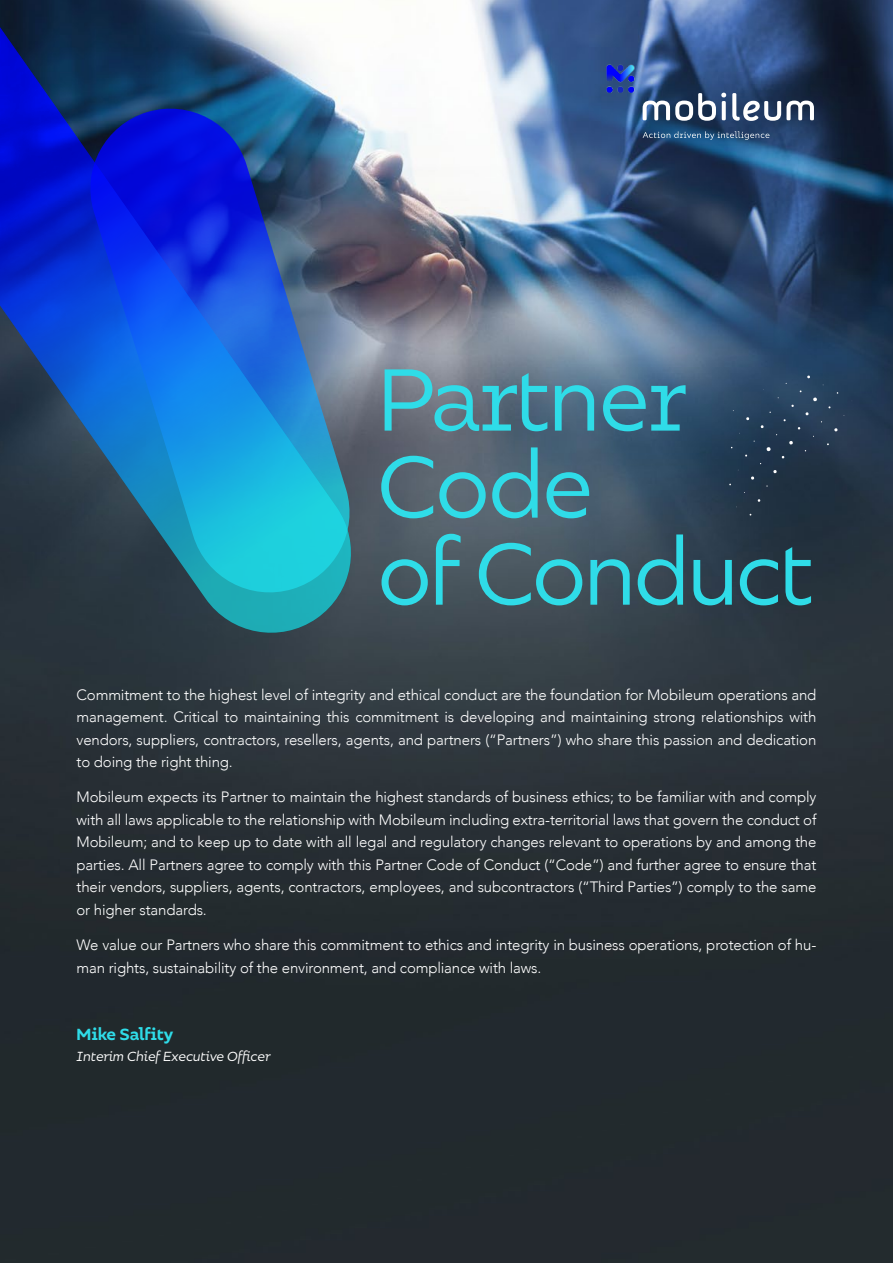
<style>
.page{position:relative;width:893px;height:1263px;background:#fff}
.page>*{position:absolute;margin:0;border:0;box-sizing:border-box;transform-origin:0 0}
.t1{font:90px/87px "Bilbao";letter-spacing:-.025em;color:#2fdce8}
.t2{font:500 16.5px "Bilbao";color:#2fdce8}
.t3{font:300 15px/22.5px "Avenir";letter-spacing:-.01em;color:#fff;text-align:justify}
.t4{font:italic 13.5px "Bilbao";color:#fff}
</style>
<div class="page">
<img style="left:0;top:0;width:893px;height:1263px">
<svg style="left:720px;top:497px;width:4px;height:4px"></svg>
<svg style="left:792px;top:536px;width:5px;height:6px"></svg>
<svg style="left:751px;top:476px;width:3px;height:4px"></svg>
<svg style="left:773px;top:470px;width:4px;height:3px"></svg>
<svg style="left:845px;top:510px;width:4px;height:3px"></svg>
<svg style="left:766px;top:447px;width:5px;height:4px"></svg>
<svg style="left:760px;top:425px;width:4px;height:3px"></svg>
<svg style="left:789px;top:441px;width:4px;height:4px"></svg>
<svg style="left:732px;top:371px;width:6px;height:6px"></svg>
<svg style="left:805px;top:412px;width:4px;height:3px"></svg>
<svg style="left:834px;top:428px;width:4px;height:4px"></svg>
<svg style="left:739px;top:357px;width:7px;height:6px"></svg>
<svg style="left:813px;top:397px;width:4px;height:4px"></svg>
<img style="left:0;top:0;width:362px;height:644px">
<img style="left:600px;top:57px;width:45px;height:41px">
<svg style="left:732px;top:93px;width:82px;height:28px"></svg>
<svg style="left:643px;top:92px;width:83px;height:29px"></svg>
<svg style="left:643px;top:131px;width:126px;height:9px"></svg>
<h1 class="t1" style="left:377px;top:355px;width:438px">Partner<br>Code<br>of Conduct</h1>
<p class="t3" style="left:77px;top:683px;width:741px">Commitment to the highest level of integrity and ethical conduct are the foundation for Mobileum operations and management. Critical to maintaining this commitment is developing and maintaining strong relationships with vendors, suppliers, contractors, resellers, agents, and partners (“Partners”) who share this passion and dedication to doing the right thing.</p>
<p class="t3" style="left:77px;top:786px;width:741px">Mobileum expects its Partner to maintain the highest standards of business ethics; to be familiar with and comply with all laws applicable to the relationship with Mobileum including extra-territorial laws that govern the conduct of Mobileum; and to keep up to date with all legal and regulatory changes relevant to operations by and among the parties. All Partners agree to comply with this Partner Code of Conduct (“Code”) and further agree to ensure that their vendors, suppliers, agents, contractors, employees, and subcontractors (“Third Parties”) comply to the same or higher standards.</p>
<p class="t3" style="left:77px;top:934px;width:741px">We value our Partners who share this commitment to ethics and integrity in business operations, protection of hu&shy;man rights, sustainability of the environment, and compliance with laws.</p>
<p class="t2" style="left:77px;top:1022px;width:98px">Mike Salfity</p>
<p class="t4" style="left:77px;top:1046px;width:195px">Interim Chief Executive Officer</p>
</div>
